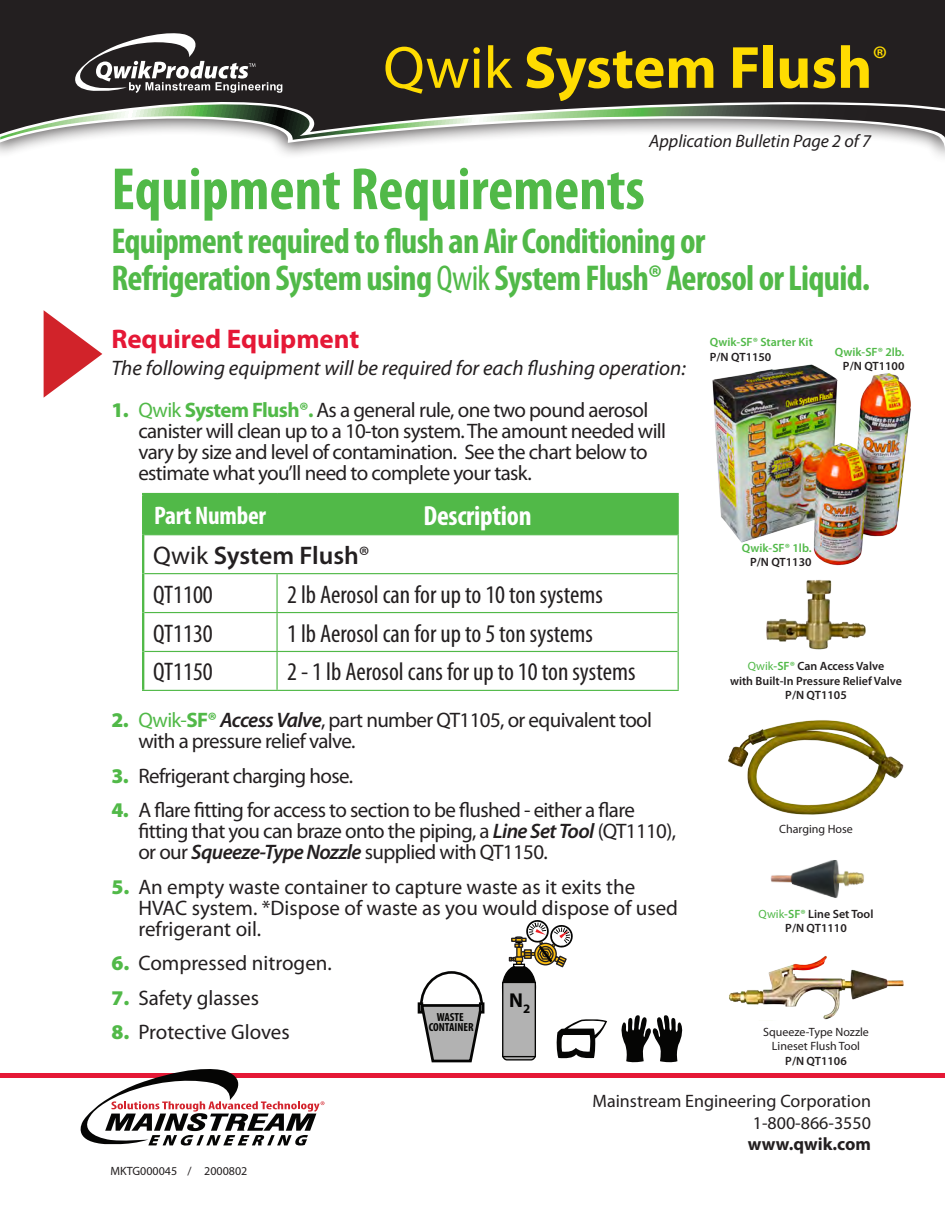
<style>
.page{position:relative;width:945px;height:1215px;background:#fff}
.page>*{position:absolute;margin:0;border:0;box-sizing:border-box;transform-origin:0 0}
.t1{font:700 condensed 60px/121.4px "Myriad Pro";color:#51b948}
.t2{font:700 condensed 36px/37.5px "Myriad Pro";letter-spacing:-.02em;color:#51b948}
.t3{font:700 condensed 27.75px "Myriad Pro";letter-spacing:-.01em;color:#fff}
.t4{font:700 27px "Myriad Pro";color:#e51836}
.t5{font:condensed 25.5px "Myriad Pro";color:#231f20}
.t6{font:600 25.5px/38.8px "Myriad Pro";color:#231f20}
.t7{font:700 condensed 25.5px "Myriad Pro";letter-spacing:-.01em;color:#fff}
.t8{font:21px/21px "Myriad Pro";letter-spacing:-.03em;color:#231f20}
.t9{font:21px/21px "Myriad Pro";color:#231f20}
.t10{font:italic 21px "Myriad Pro";color:#231f20}
.t11{font:700 20.1px "Myriad Pro";color:#050504}
.t12{font:18px/21.6px "Myriad Pro";color:#231f20;text-align:right}
.t13{font:italic 18px "Myriad Pro";color:#231f20}
.t14{font:700 18px "Myriad Pro";color:#231f20}
.t15{font:600 12px/14.4px "Myriad Pro";color:#231f20;text-align:center}
.t16{font:12px/14.4px "Myriad Pro";color:#231f20;text-align:center}
.t17{font:600 12px "Myriad Pro";color:#51b948}
.t18{font:700 condensed 11.7px/9.9px "Myriad Pro";color:#050504;text-align:center}
.s1{font-weight:400;font-stretch:normal;color:#ffdc01}
.s2{font-stretch:normal;color:#ffdc01}
.s3{font-weight:400}
.s4{font-weight:900;color:#51b948}
.s5{color:#51b948}
.s6{font-weight:700;color:#51b948}
.s7{font-weight:400;font-stretch:condensed}
.s8{font-weight:600;font-style:italic}
.s9{font-weight:400;color:#51b948}
</style>
<div class="page">
<hr style="left:0;top:1074px;width:945px;height:4px;background:#e51836">
<svg style="left:73px;top:1069px;width:251px;height:77px"></svg>
<div style="left:0;top:0;width:945px;height:29px;background:#231f20"></div>
<svg style="left:0;top:29px;width:945px;height:119px;background:#5a5957"></svg>
<img style="left:766px;top:580px;width:100px;height:70px">
<img style="left:770px;top:860px;width:94px;height:38px">
<svg style="left:44px;top:310px;width:58px;height:88px"></svg>
<img style="left:712px;top:364px;width:199px;height:202px">
<div style="left:144px;top:495px;width:534px;height:39px;background:#51b948"></div>
<svg style="left:144px;top:535px;width:534px;height:38px"></svg>
<svg style="left:144px;top:574px;width:534px;height:116px"></svg>
<hr style="left:276px;top:495px;width:2px;height:39px;background:#51b948">
<hr style="left:678px;top:495px;width:1px;height:40px;background:#51b948">
<hr style="left:678px;top:535px;width:1px;height:39px;background:#51b948">
<hr style="left:276px;top:574px;width:2px;height:38px;background:#51b948">
<hr style="left:678px;top:574px;width:1px;height:39px;background:#51b948">
<hr style="left:276px;top:613px;width:2px;height:38px;background:#51b948">
<hr style="left:678px;top:613px;width:1px;height:38px;background:#51b948">
<hr style="left:276px;top:652px;width:2px;height:38px;background:#51b948">
<hr style="left:678px;top:651px;width:1px;height:39px;background:#51b948">
<hr style="left:142px;top:493px;width:135px;height:2px;background:#51b948">
<hr style="left:277px;top:493px;width:402px;height:2px;background:#51b948">
<hr style="left:142px;top:495px;width:2px;height:40px;background:#51b948">
<hr style="left:142px;top:535px;width:2px;height:39px;background:#51b948">
<hr style="left:142px;top:574px;width:2px;height:39px;background:#51b948">
<hr style="left:142px;top:613px;width:2px;height:38px;background:#51b948">
<hr style="left:142px;top:651px;width:2px;height:39px;background:#51b948">
<hr style="left:144px;top:534px;width:133px;height:1px;background:#51b948">
<hr style="left:277px;top:534px;width:401px;height:1px;background:#51b948">
<hr style="left:144px;top:573px;width:133px;height:1px;background:#51b948">
<hr style="left:277px;top:573px;width:401px;height:1px;background:#51b948">
<hr style="left:144px;top:612px;width:133px;height:1px;background:#51b948">
<hr style="left:277px;top:612px;width:401px;height:1px;background:#51b948">
<hr style="left:144px;top:651px;width:133px;height:1px;background:#51b948">
<hr style="left:277px;top:651px;width:401px;height:1px;background:#51b948">
<hr style="left:142px;top:690px;width:135px;height:1px;background:#51b948">
<hr style="left:277px;top:690px;width:402px;height:1px;background:#51b948">
<img style="left:729px;top:956px;width:175px;height:64px">
<svg style="left:621px;top:1015px;width:62px;height:48px"></svg>
<svg style="left:556px;top:1019px;width:51px;height:40px"></svg>
<img style="left:728px;top:720px;width:176px;height:95px">
<svg style="left:503px;top:1050px;width:32px;height:10px"></svg>
<div style="left:502px;top:1049px;width:34px;height:12px;border:1px solid #050504;border-radius:5px"></div>
<div style="left:503px;top:965px;width:32px;height:44px;background:#050504;border-radius:50%"></div>
<div style="left:502px;top:965px;width:34px;height:45px;border:1px solid #050504;border-radius:50%"></div>
<div style="left:503px;top:982px;width:32px;height:75px;background:#b2b2b2"></div>
<div style="left:502px;top:982px;width:34px;height:75px;border:1px solid #050504"></div>
<svg style="left:509px;top:920px;width:64px;height:48px"></svg>
<div style="left:418px;top:1002px;width:5px;height:12px;border:3px solid #050504"></div>
<svg style="left:419px;top:971px;width:66px;height:92px"></svg>
<div style="left:479px;top:1002px;width:5px;height:12px;border:3px solid #050504"></div>
<h1 class="t1" style="left:111px;top:6px;width:778px;text-indent:272px"><span class="s1">Qwik</span> <span class="s2">System Flush</span><sup>®<br></sup>Equipment Requirements</h1>
<h2 class="t2" style="left:111px;top:221px;width:760px">Equipment required to flush an Air Conditioning or<br>Refrigeration System using <span class="s3">Qwik</span> System Flush® Aerosol or Liquid.</h2>
<p class="t13" style="left:649px;top:129px;width:223px">Application Bulletin Page 2 of 7</p>
<p class="t4" style="left:111px;top:322px;width:250px">Required Equipment</p>
<p class="t10" style="left:111px;top:355px;width:576px">The following equipment will be required for each flushing operation:</p>
<p class="t8" style="left:138px;top:399px;width:529px;text-indent:-27px"><span class="s4">1.</span> <span class="s5">Qwik</span> <span class="s6">System Flush®.</span> As a general rule, one two pound aerosol canister will clean up to a 10-ton system. The amount needed will vary by size and level of contamination. See the chart below to estimate what you’ll need to complete your task.</p>
<p class="t7" style="left:154px;top:500px;width:114px">Part Number</p>
<h3 class="t3" style="left:424px;top:498px;width:109px">Description</h3>
<p class="t6" style="left:153px;top:535px;width:218px"><span class="s3">Qwik</span> System Flush<span class="s3">®<br></span><span class="s7">QT1100</span></p>
<p class="t5" style="left:287px;top:579px;width:317px">2 lb Aerosol can for up to 10 ton systems</p>
<p class="t5" style="left:153px;top:618px;width:61px">QT1130</p>
<p class="t5" style="left:287px;top:618px;width:307px">1 lb Aerosol can for up to 5 ton systems</p>
<p class="t5" style="left:153px;top:657px;width:61px">QT1150</p>
<p class="t5" style="left:287px;top:657px;width:350px">2 - 1 lb Aerosol cans for up to 10 ton systems</p>
<p class="t8" style="left:138px;top:710px;width:515px;text-indent:-27px"><span class="s4">2.</span> <span class="s5">Qwik-</span><span class="s6">SF®</span> <span class="s8">Access Valve</span>, part number QT1105, or equivalent tool with a pressure relief valve.</p>
<p class="t8" style="left:111px;top:765px;width:243px"><span class="s4">3.</span> Refrigerant charging hose.</p>
<p class="t8" style="left:138px;top:800px;width:539px;text-indent:-27px"><span class="s4">4.</span> A flare fitting for access to section to be flushed - either a flare fitting that you can braze onto the piping, a <span class="s8">Line Set Tool</span> (QT1110), or our <span class="s8">Squeeze-Type Nozzle</span> supplied with QT1150.</p>
<p class="t9" style="left:138px;top:876px;width:541px;text-indent:-27px"><span class="s4">5.</span> An empty waste container to capture waste as it exits the<br>HVAC system. *Dispose of waste as you would dispose of used refrigerant oil.</p>
<p class="t9" style="left:111px;top:953px;width:222px"><span class="s4">6.</span> Compressed nitrogen.</p>
<p class="t9" style="left:111px;top:987px;width:149px"><span class="s4">7.</span> Safety glasses</p>
<p class="t9" style="left:111px;top:1022px;width:180px"><span class="s4">8.</span> Protective Gloves</p>
<p class="t11" style="left:509px;top:987px;width:23px">N<sub>2</sub></p>
<p class="t18" style="left:429px;top:1012px;width:46px">WASTE<br>CONTAINER</p>
<p class="t17" style="left:710px;top:335px;width:105px">Qwik-SF® Starter Kit</p>
<p class="t15" style="left:710px;top:349px;width:63px">P/N QT1150</p>
<p class="t17" style="left:835px;top:344px;width:71px">Qwik-SF® 2lb.</p>
<p class="t15" style="left:843px;top:359px;width:63px">P/N QT1100</p>
<p class="t17" style="left:742px;top:540px;width:71px">Qwik-SF® 1lb.</p>
<p class="t15" style="left:750px;top:555px;width:63px">P/N QT1130</p>
<p class="t15" style="left:730px;top:659px;width:174px"><span class="s9">Qwik</span><span class="s5">-SF®</span> Can Access Valve<br>with Built-In Pressure Relief Valve<br>P/N QT1105</p>
<p class="t16" style="left:779px;top:821px;width:75px">Charging Hose</p>
<p class="t15" style="left:759px;top:906px;width:116px"><span class="s9">Qwik</span><span class="s5">-SF®</span> Line Set Tool<br>P/N QT1110</p>
<p class="t16" style="left:763px;top:1024px;width:107px">Squeeze-Type Nozzle<br>Lineset Flush Tool</p>
<p class="t15" style="left:785px;top:1053px;width:63px">P/N QT1106</p>
<p class="t16" style="left:110px;top:1163px;width:138px">MKTG000045 / 2000802</p>
<p class="t12" style="left:593px;top:1090px;width:280px">Mainstream Engineering Corporation<br>1-800-866-3550</p>
<p class="t14" style="left:748px;top:1132px;width:125px">www.qwik.com</p>
</div>
